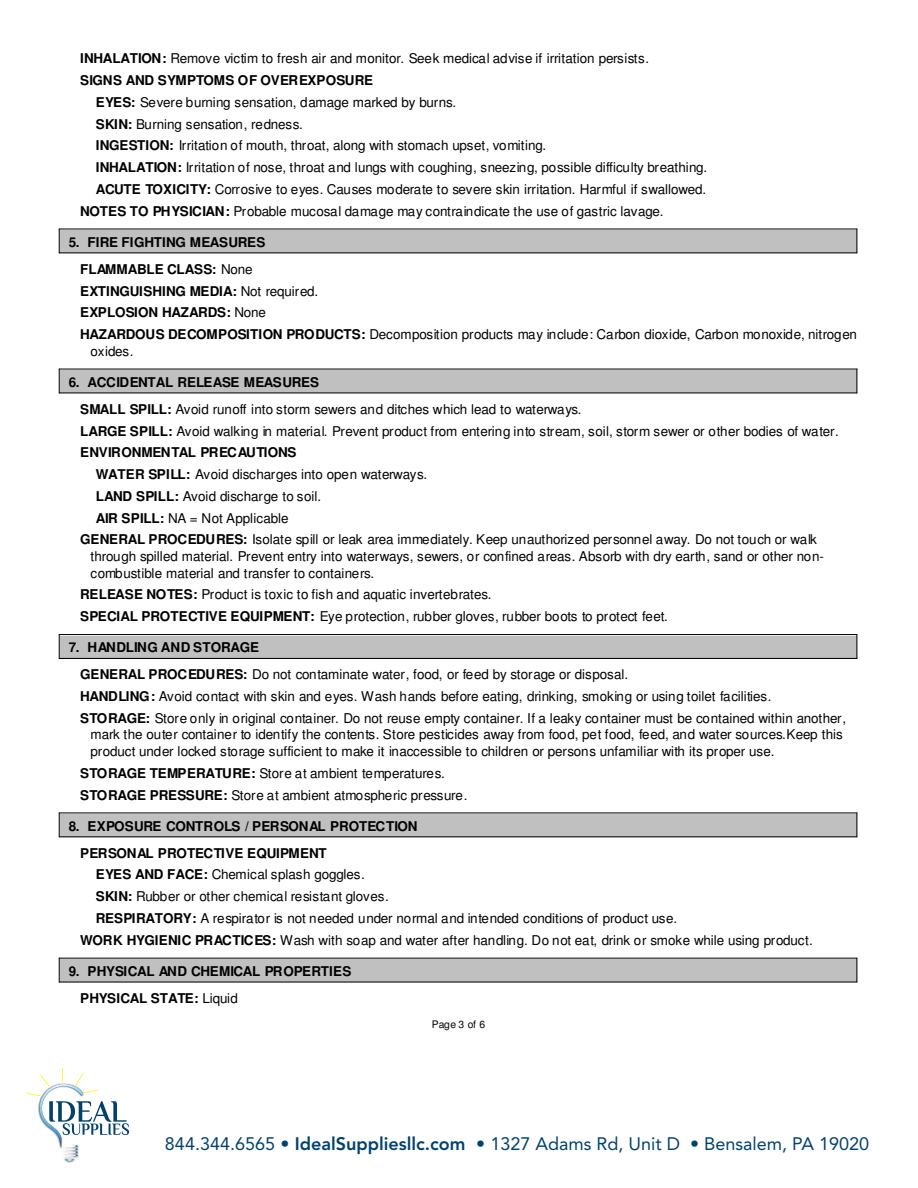
<style>
.page{position:relative;width:918px;height:1188px;background:#fff}
.page>*{position:absolute;margin:0;border:0;box-sizing:border-box;transform-origin:0 0}
.t1{font:18px "Avenir";color:#004270}
.t2{font:13.5px/21.8px "Helvetica";letter-spacing:-.015em;color:#000}
.t3{font:700 13.5px/27px "Helvetica";color:#000;text-align:center}
.t4{font:700 13.5px/26.8px "Helvetica";letter-spacing:-.025em;color:#000}
.t5{font:10.35px "Helvetica";color:#000}
.s1{font-weight:700}
.s2{font-weight:400}
.s3{font-weight:800}
</style>
<div class="page">
<svg style="left:26px;top:1068px;width:103px;height:95px"></svg>
<div style="left:60px;top:230px;width:797px;height:23px;background:#c0c0c0"></div>
<svg style="left:59px;top:230px;width:1px;height:22px"></svg>
<hr style="left:59px;top:228px;width:798px;height:2px;background:#000">
<svg style="left:856px;top:229px;width:1px;height:23px"></svg>
<hr style="left:59px;top:252px;width:798px;height:1px;background:#000">
<div style="left:60px;top:370px;width:797px;height:23px;background:#c0c0c0"></div>
<svg style="left:59px;top:370px;width:1px;height:22px"></svg>
<hr style="left:59px;top:369px;width:798px;height:1px;background:#000">
<svg style="left:856px;top:369px;width:1px;height:23px"></svg>
<hr style="left:59px;top:392px;width:798px;height:1px;background:#000">
<div style="left:60px;top:636px;width:797px;height:22px;background:#c0c0c0"></div>
<svg style="left:59px;top:635px;width:1px;height:23px"></svg>
<hr style="left:59px;top:634px;width:798px;height:1px;background:#000">
<svg style="left:856px;top:635px;width:1px;height:23px"></svg>
<hr style="left:59px;top:658px;width:798px;height:1px;background:#000">
<div style="left:60px;top:814px;width:797px;height:23px;background:#c0c0c0"></div>
<svg style="left:59px;top:813px;width:1px;height:23px"></svg>
<hr style="left:59px;top:812px;width:798px;height:1px;background:#000">
<svg style="left:856px;top:813px;width:1px;height:23px"></svg>
<hr style="left:59px;top:836px;width:798px;height:1px;background:#000">
<div style="left:60px;top:959px;width:797px;height:23px;background:#c0c0c0"></div>
<svg style="left:59px;top:959px;width:1px;height:23px"></svg>
<hr style="left:59px;top:958px;width:798px;height:1px;background:#000">
<svg style="left:856px;top:958px;width:1px;height:24px"></svg>
<hr style="left:59px;top:982px;width:798px;height:1px;background:#000">
<p class="t2" style="left:80px;top:49px;width:570px"><span class="s1">INHALATION:</span> Remove victim to fresh air and monitor. Seek medical advise if irritation persists.</p>
<p class="t3" style="left:80px;top:68px;width:295px">SIGNS AND SYMPTOMS OF OVEREXPOSURE</p>
<p class="t2" style="left:96px;top:92px;width:362px"><span class="s1">EYES:</span> Severe burning sensation, damage marked by burns.</p>
<p class="t2" style="left:96px;top:114px;width:209px"><span class="s1">SKIN:</span> Burning sensation, redness.</p>
<p class="t2" style="left:96px;top:136px;width:452px"><span class="s1">INGESTION:</span> Irritation of mouth, throat, along with stomach upset, vomiting.</p>
<p class="t2" style="left:96px;top:158px;width:613px"><span class="s1">INHALATION:</span> Irritation of nose, throat and lungs with coughing, sneezing, possible difficulty breathing.</p>
<p class="t2" style="left:96px;top:179px;width:612px"><span class="s1">ACUTE TOXICITY:</span> Corrosive to eyes. Causes moderate to severe skin irritation. Harmful if swallowed.</p>
<p class="t2" style="left:80px;top:201px;width:585px"><span class="s1">NOTES TO PHYSICIAN:</span> Probable mucosal damage may contraindicate the use of gastric lavage.</p>
<p class="t3" style="left:69px;top:230px;width:198px">5. FIRE FIGHTING MEASURES<br>FLAMMABLE CLASS: <span class="s2">None</span></p>
<p class="t2" style="left:80px;top:281px;width:778px"><span class="s1">EXTINGUISHING MEDIA:</span> Not required.<br><span class="s1">EXPLOSION HAZARDS:</span> None<br><span class="s1">HAZARDOUS DECOMPOSITION PRODUCTS:</span> Decomposition products may include: Carbon dioxide, Carbon monoxide, nitrogen</p>
<p class="t2" style="left:90px;top:341px;width:45px">oxides.</p>
<p class="t2" style="left:80px;top:370px;width:503px;line-height:26.8px;text-indent:-11px"><span class="s1">6. ACCIDENTAL RELEASE MEASURES<br>SMALL SPILL:</span> Avoid runoff into storm sewers and ditches which lead to waterways.</p>
<p class="t2" style="left:80px;top:421px;width:760px"><span class="s1">LARGE SPILL:</span> Avoid walking in material. Prevent product from entering into stream, soil, storm sewer or other bodies of water.</p>
<p class="t3" style="left:80px;top:440px;width:218px">ENVIRONMENTAL PRECAUTIONS</p>
<p class="t2" style="left:96px;top:465px;width:333px"><span class="s1">WATER SPILL:</span> Avoid discharges into open waterways.</p>
<p class="t2" style="left:96px;top:486px;width:227px"><span class="s1">LAND SPILL:</span> Avoid discharge to soil.</p>
<p class="t2" style="left:96px;top:508px;width:195px"><span class="s1">AIR SPILL:</span> NA = Not Applicable</p>
<p class="t2" style="left:80px;top:530px;width:738px"><span class="s1">GENERAL PROCEDURES:</span> Isolate spill or leak area immediately. Keep unauthorized personnel away. Do not touch or walk</p>
<p class="t2" style="left:90px;top:549px;width:735px;line-height:16.6px">through spilled material. Prevent entry into waterways, sewers, or confined areas. Absorb with dry earth, sand or other non&shy;combustible material and transfer to containers.</p>
<p class="t2" style="left:80px;top:585px;width:589px"><span class="s1">RELEASE NOTES:</span> Product is toxic to fish and aquatic invertebrates.<br><span class="s1">SPECIAL PROTECTIVE EQUIPMENT:</span> Eye protection, rubber gloves, rubber boots to protect feet.</p>
<p class="t2" style="left:80px;top:635px;width:550px;line-height:26.8px;text-indent:-11px"><span class="s1">7. HANDLING AND STORAGE<br>GENERAL PROCEDURES:</span> Do not contaminate water, food, or feed by storage or disposal.</p>
<p class="t2" style="left:80px;top:687px;width:768px"><span class="s1">HANDLING:</span> Avoid contact with skin and eyes. Wash hands before eating, drinking, smoking or using toilet facilities.<br><span class="s1">STORAGE:</span> Store only in original container. Do not reuse empty container. If a leaky container must be contained within another,</p>
<p class="t2" style="left:90px;top:728px;width:754px;line-height:16.6px">mark the outer container to identify the contents. Store pesticides away from food, pet food, feed, and water sources.Keep this product under locked storage sufficient to make it inaccessible to children or persons unfamiliar with its proper use.</p>
<p class="t2" style="left:80px;top:763px;width:389px"><span class="s1">STORAGE TEMPERATURE:</span> Store at ambient temperatures.<br><span class="s1">STORAGE PRESSURE:</span> Store at ambient atmospheric pressure.</p>
<p class="t3" style="left:80px;top:814px;width:339px;text-align:left;text-indent:-11px">8. EXPOSURE CONTROLS / PERSONAL PROTECTION<br>PERSONAL PROTECTIVE EQUIPMENT</p>
<p class="t2" style="left:96px;top:865px;width:271px"><span class="s1">EYES AND FACE:</span> Chemical splash goggles.</p>
<p class="t2" style="left:96px;top:887px;width:295px"><span class="s1">SKIN:</span> Rubber or other chemical resistant gloves.</p>
<p class="t2" style="left:96px;top:909px;width:583px"><span class="s1">RESPIRATORY:</span> A respirator is not needed under normal and intended conditions of product use.</p>
<p class="t2" style="left:80px;top:930px;width:734px"><span class="s1">WORK HYGIENIC PRACTICES:</span> Wash with soap and water after handling. Do not eat, drink or smoke while using product.</p>
<p class="t4" style="left:80px;top:959px;width:273px;text-indent:-11px">9. PHYSICAL AND CHEMICAL PROPERTIES<br>PHYSICAL STATE: <span class="s2">Liquid</span></p>
<p class="t5" style="left:432px;top:1020px;width:55px">Page 3 of 6</p>
<h1 class="t1" style="left:165px;top:1133px;width:706px">844.344.6565 <span class="s3">• IdealSuppliesllc.com •</span> 1327 Adams Rd, Unit D • Bensalem, PA 19020</h1>
</div>
